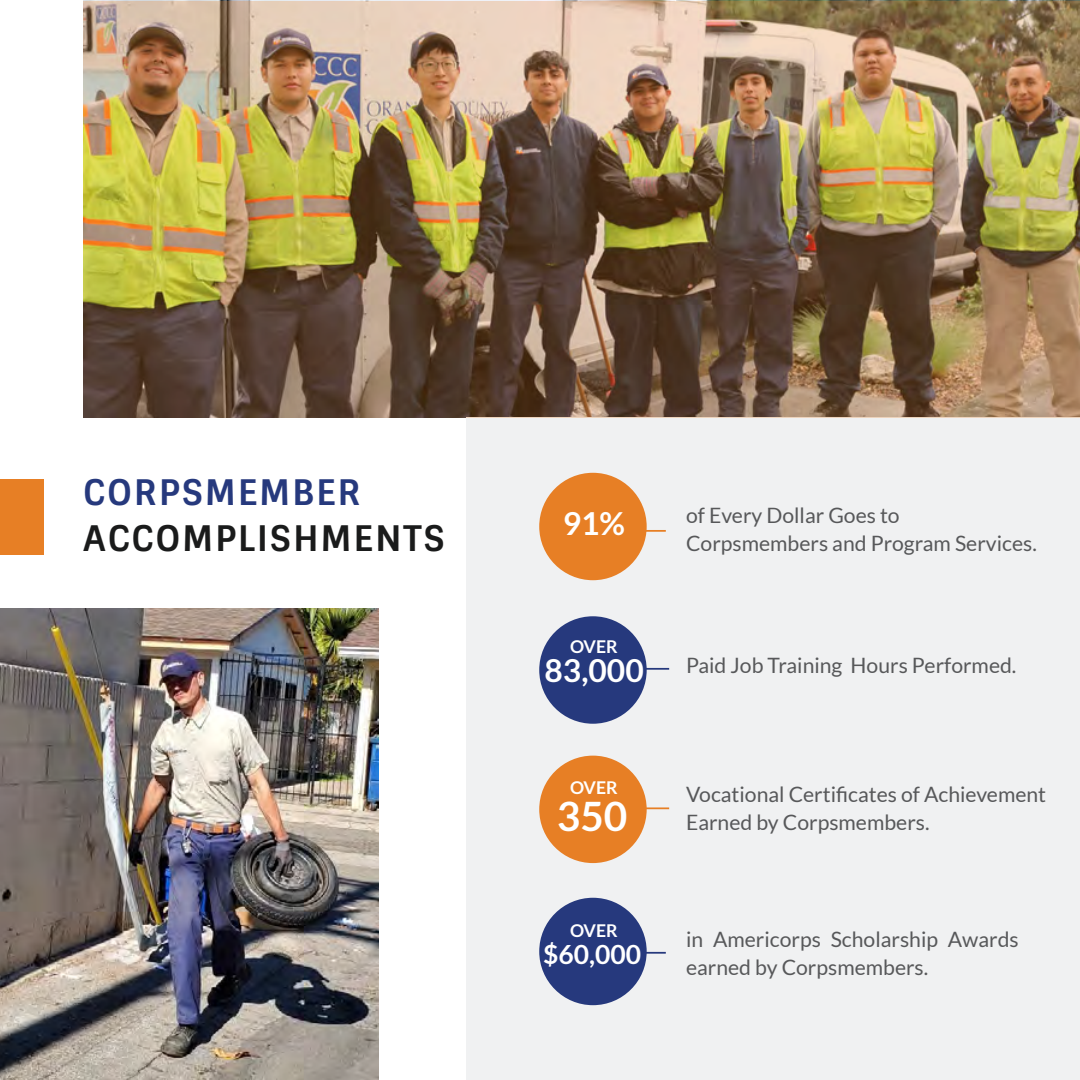
<style>
.page{position:relative;width:1080px;height:1080px;background:#fff}
.page>*{position:absolute;margin:0;border:0;box-sizing:border-box;transform-origin:0 0}
.number{font:700 40.5px "Lato";color:#fff}
.Title_page{font:700 35.25px "Sintony";letter-spacing:.05em;color:#1a1b1b}
.Title_page-2{font:700 35.25px "Sintony";letter-spacing:.05em;color:#26397d}
.number-2{font:700 31.75px "Lato";color:#fff}
.number-3{font:700 26.5px "Lato";color:#fff}
.Text_area{font:21.25px/28.2px "Lato";color:#57585a}
.number-4{font:700 17.75px "Lato";color:#fff}
</style>
<div class="page">
<div style="left:466px;top:417px;width:614px;height:663px;background:#f0f1f2"></div>
<img style="left:83px;top:1px;width:997px;height:417px">
<div style="left:539px;top:616px;width:108px;height:108px;background:#26397d;border-radius:50%"></div>
<svg style="left:640px;top:644px;width:30px;height:27px"></svg>
<div style="left:539px;top:756px;width:108px;height:107px;background:#e77f25;border-radius:50%"></div>
<svg style="left:639px;top:783px;width:31px;height:27px"></svg>
<div style="left:539px;top:898px;width:108px;height:107px;background:#26397d;border-radius:50%"></div>
<svg style="left:641px;top:927px;width:25px;height:28px"></svg>
<svg style="left:643px;top:507px;width:23px;height:25px"></svg>
<div style="left:539px;top:473px;width:108px;height:107px;background:#e77f25;border-radius:50%"></div>
<img style="left:0;top:609px;width:378px;height:471px">
<div style="left:0;top:479px;width:44px;height:76px;background:#e77f25"></div>
<p class="Title_page-2" style="left:83px;top:470px;width:279px">CORPSMEMBER</p>
<p class="Title_page" style="left:83px;top:516px;width:363px">ACCOMPLISHMENTS</p>
<p class="number-2" style="left:563px;top:505px;width:64px">91%</p>
<p class="number-4" style="left:570px;top:636px;width:49px">OVER</p>
<p class="number-2" style="left:545px;top:653px;width:101px">83,000</p>
<p class="number-4" style="left:570px;top:778px;width:49px">OVER</p>
<p class="number" style="left:557px;top:793px;width:72px">350</p>
<p class="number-4" style="left:570px;top:920px;width:49px">OVER</p>
<p class="number-3" style="left:543px;top:940px;width:100px">$60,000</p>
<p class="Text_area" style="left:686px;top:501px;width:215px">of Every Dollar Goes to</p>
<p class="Text_area" style="left:686px;top:529px;width:352px">Corpsmembers and Program Services.</p>
<p class="Text_area" style="left:686px;top:651px;width:332px">Paid Job Training Hours Performed.</p>
<p class="Text_area" style="left:686px;top:780px;width:362px">Vocational Certificates of Achievement</p>
<p class="Text_area" style="left:686px;top:808px;width:245px">Earned by Corpsmembers.</p>
<p class="Text_area" style="left:686px;top:925px;width:334px">in Americorps Scholarship Awards earned by Corpsmembers.</p>
</div>
